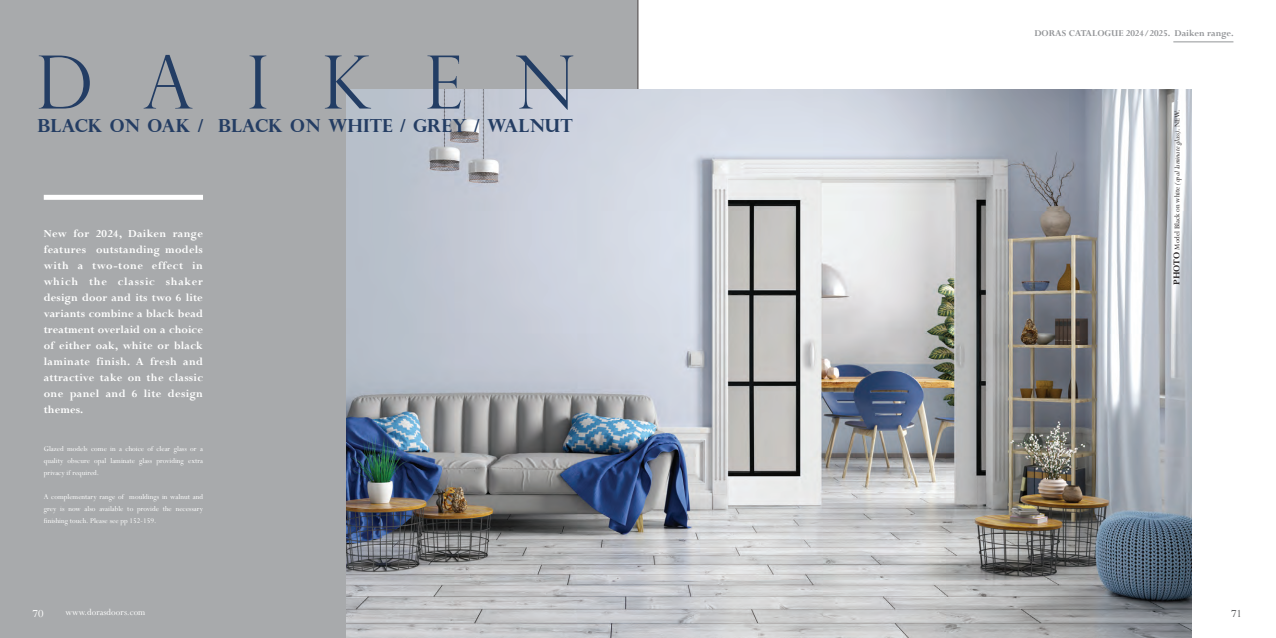
<style>
.page{position:relative;width:1276px;height:638px;background:#fff}
.page>*{position:absolute;margin:0;border:0;box-sizing:border-box;transform-origin:0 0}
.t1{font:300 73.7px "Perpetua Titling";letter-spacing:.725em;color:#223d64}
.t2{font:700 18px "Perpetua Titling";color:#243d63}
.General_description{font:700 12px/16px "Perpetua";letter-spacing:.02em;color:#fff;text-align:justify}
.t3{font:12px "Perpetua";color:#fff}
.t4{font:12px "Perpetua";color:#57585a}
.t5{font:700 10px "Perpetua";color:#939598}
.t6{font:10px "Perpetua";color:#fff}
.t7{font:8px/12px "Perpetua";color:#fff;text-align:justify}
.t8{font:8px "Perpetua";color:#231f20}
.s1{color:#233d64}
.s2{font-weight:700;font-size:10px}
.s3{font-style:italic}
</style>
<div class="page">
<hr style="left:637px;top:0;width:1px;height:638px;background:#231f20">
<div style="left:0;top:0;width:636px;height:638px;background:#a8aaac"></div>
<hr style="left:1173px;top:41px;width:60px;height:1px;background:#939598">
<img style="left:347px;top:90px;width:844px;height:548px">
<div style="left:44px;top:195px;width:159px;height:5px;background:#fff"></div>
<p class="t1" style="left:36px;top:38px;width:541px"><span class="s1">DA</span>IKEN</p>
<p class="t2" style="left:38px;top:114px;width:537px">BLACK ON OAK / BLACK ON WHITE / GREY / WALNUT</p>
<p class="General_description" style="left:44px;top:225px;width:161px">New for 2024, Daiken range features outstanding models with a two-tone effect in which the classic shaker design door and its two 6 lite variants combine a black bead treatment overlaid on a choice of either oak, white or black laminate finish. A fresh and attractive take on the classic one panel and 6 lite design themes.</p>
<p class="t7" style="left:44px;top:442px;width:161px">Glazed models come in a choice of clear glass or a quality obscure opal laminate glass providing extra privacy if required.</p>
<p class="t7" style="left:44px;top:490px;width:161px">A complementary range of mouldings in walnut and grey is now also available to provide the necessary finishing touch. Please see pp 152-159.</p>
<p class="t3" style="left:33px;top:605px;width:12px">70</p>
<p class="t6" style="left:65px;top:606px;width:81px">www.dorasdoors.com</p>
<p class="t5" style="left:1034px;top:27px;width:201px">DORAS CATALOGUE 2024/2025. Daiken range.</p>
<p class="t8" style="left:1172px;top:285px;width:177px;rotate:-90deg"><span class="s2">PHOTO</span> Model Black on white <span class="s3">(opal laminate glass)</span>. NEW.</p>
<p class="t4" style="left:1231px;top:605px;width:12px">71</p>
</div>
